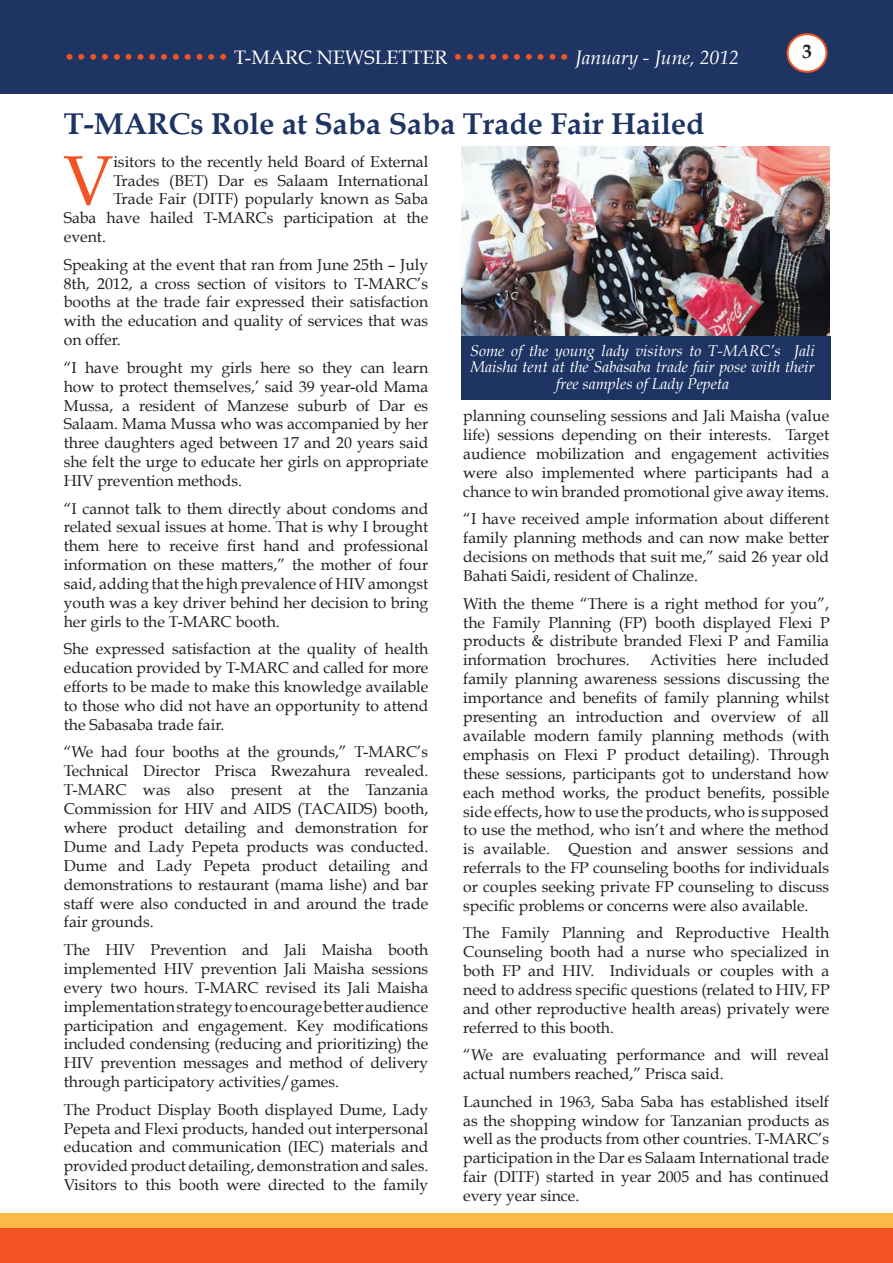
<style>
.page{position:relative;width:893px;height:1263px;background:#fff}
.page>*{position:absolute;margin:0;border:0;box-sizing:border-box;transform-origin:0 0}
.t1{font:69.9px "Book Antiqua";color:#f15422}
.t2{font:700 30px "Book Antiqua";color:#1e3463}
.t3{font:19.5px "Book Antiqua";color:#f15422}
.t4{font:700 19.5px "Book Antiqua";color:#231f20}
.t5{font:15.75px/18.9px "Book Antiqua";color:#231f20;text-align:justify}
.t6{font:italic 15.75px/16.5px "Book Antiqua";color:#fff;text-align:center}
.s1{color:#fff}
.s2{font-style:italic;color:#fff}
</style>
<div class="page">
<div style="left:0;top:1213px;width:893px;height:50px;background:#fdb945"></div>
<div style="left:0;top:0;width:893px;height:94px;background:#1e3463"></div>
<div style="left:787px;top:34px;width:39px;height:38px;background:#fff;border-radius:50%"></div>
<div style="left:786px;top:33px;width:41px;height:40px;border:2px solid #f15422;border-radius:50%"></div>
<div style="left:0;top:1229px;width:893px;height:34px;background:#f15422"></div>
<img style="left:461px;top:147px;width:368px;height:189px">
<div style="left:461px;top:336px;width:369px;height:64px;background:#1e3463"></div>
<p class="t3" style="left:64px;top:45px;width:677px">•••••••••••••• <span class="s1">T-MARC NEWSLETTER</span> •••••••••• <span class="s2">January - June, 2012</span></p>
<p class="t4" style="left:802px;top:40px;width:11px">3</p>
<h2 class="t2" style="left:64px;top:107px;width:642px">T-MARCs Role at Saba Saba Trade Fair Hailed</h2>
<h1 class="t1" style="left:63px;top:137px;width:52px">V</h1>
<p class="t5" style="left:113px;top:152px;width:316px">isitors to the recently held Board of External</p>
<p class="t5" style="left:113px;top:171px;width:316px">Trades (BET) Dar es Salaam International</p>
<p class="t5" style="left:113px;top:190px;width:316px">Trade Fair (DITF) popularly known as Saba</p>
<p class="t5" style="left:64px;top:209px;width:366px">Saba have hailed T-MARCs participation at the</p>
<p class="t5" style="left:64px;top:227px;width:44px">event.</p>
<p class="t5" style="left:64px;top:255px;width:366px">Speaking at the event that ran from June 25th – July 8th, 2012, a cross section of visitors to T-MARC’s booths at the trade fair expressed their satisfaction with the education and quality of services that was on offer.</p>
<p class="t5" style="left:64px;top:358px;width:366px">“I have brought my girls here so they can learn how to protect themselves,’ said 39 year-old Mama Mussa, a resident of Manzese suburb of Dar es Salaam. Mama Mussa who was accompanied by her three daughters aged between 17 and 20 years said she felt the urge to educate her girls on appropriate HIV prevention methods.</p>
<p class="t5" style="left:64px;top:499px;width:366px">“I cannot talk to them directly about condoms and related sexual issues at home. That is why I brought them here to receive first hand and professional information on these matters,” the mother of four said, adding that the high prevalence of HIV amongst youth was a key driver behind her decision to bring her girls to the T-MARC booth.</p>
<p class="t5" style="left:64px;top:639px;width:366px">She expressed satisfaction at the quality of health education provided by T-MARC and called for more efforts to be made to make this knowledge available to those who did not have an opportunity to attend the Sabasaba trade fair.</p>
<p class="t5" style="left:64px;top:742px;width:366px">“We had four booths at the grounds,” T-MARC’s Technical Director Prisca Rwezahura revealed.<br>T-MARC was also present at the Tanzania Commission for HIV and AIDS (TACAIDS) booth, where product detailing and demonstration for Dume and Lady Pepeta products was conducted.<br>Dume and Lady Pepeta product detailing and demonstrations to restaurant (mama lishe) and bar staff were also conducted in and around the trade fair grounds.</p>
<p class="t5" style="left:64px;top:940px;width:366px">The HIV Prevention and Jali Maisha booth implemented HIV prevention Jali Maisha sessions every two hours. T-MARC revised its Jali Maisha implementation strategy to encourage better audience participation and engagement. Key modifications included condensing (reducing and prioritizing) the HIV prevention messages and method of delivery through participatory activities/games.</p>
<p class="t5" style="left:64px;top:1100px;width:366px">The Product Display Booth displayed Dume, Lady Pepeta and Flexi products, handed out interpersonal education and communication (IEC) materials and provided product detailing, demonstration and sales.<br>Visitors to this booth were directed to the family</p>
<p class="t6" style="left:470px;top:342px;width:346px">Some of the young lady visitors to T-MARC’s Jali<br>Maisha tent at the Sabasaba trade fair pose with their free samples of Lady Pepeta</p>
<p class="t5" style="left:463px;top:407px;width:367px">planning counseling sessions and Jali Maisha (value life) sessions depending on their interests. Target audience mobilization and engagement activities were also implemented where participants had a chance to win branded promotional give away items.</p>
<p class="t5" style="left:463px;top:510px;width:367px">“I have received ample information about different family planning methods and can now make better decisions on methods that suit me,” said 26 year old Bahati Saidi, resident of Chalinze.</p>
<p class="t5" style="left:463px;top:594px;width:368px">With the theme “There is a right method for you”, the Family Planning (FP) booth displayed Flexi P products &amp; distribute branded Flexi P and Familia information brochures.</p>
<p class="t5" style="left:463px;top:650px;width:368px;text-indent:187px">Activities here included family planning awareness sessions discussing the importance and benefits of family planning whilst presenting an introduction and overview of all available modern family planning methods (with emphasis on Flexi P product detailing). Through these sessions, participants got to understand how each method works, the product benefits, possible side effects, how to use the products, who is supposed to use the method, who isn’t and where the method is available. Question and answer sessions and referrals to the FP counseling booths for individuals or couples seeking private FP counseling to discuss specific problems or concerns were also available.</p>
<p class="t5" style="left:463px;top:924px;width:368px">The Family Planning and Reproductive Health Counseling booth had a nurse who specialized in both FP and HIV. Individuals or couples with a need to address specific questions (related to HIV, FP and other reproductive health areas) privately were referred to this booth.</p>
<p class="t5" style="left:463px;top:1045px;width:367px">“We are evaluating performance and will reveal actual numbers reached,” Prisca said.</p>
<p class="t5" style="left:463px;top:1092px;width:367px">Launched in 1963, Saba Saba has established itself as the shopping window for Tanzanian products as well as the products from other countries. T-MARC’s participation in the Dar es Salaam International trade fair (DITF) started in year 2005 and has continued every year since.</p>
</div>
